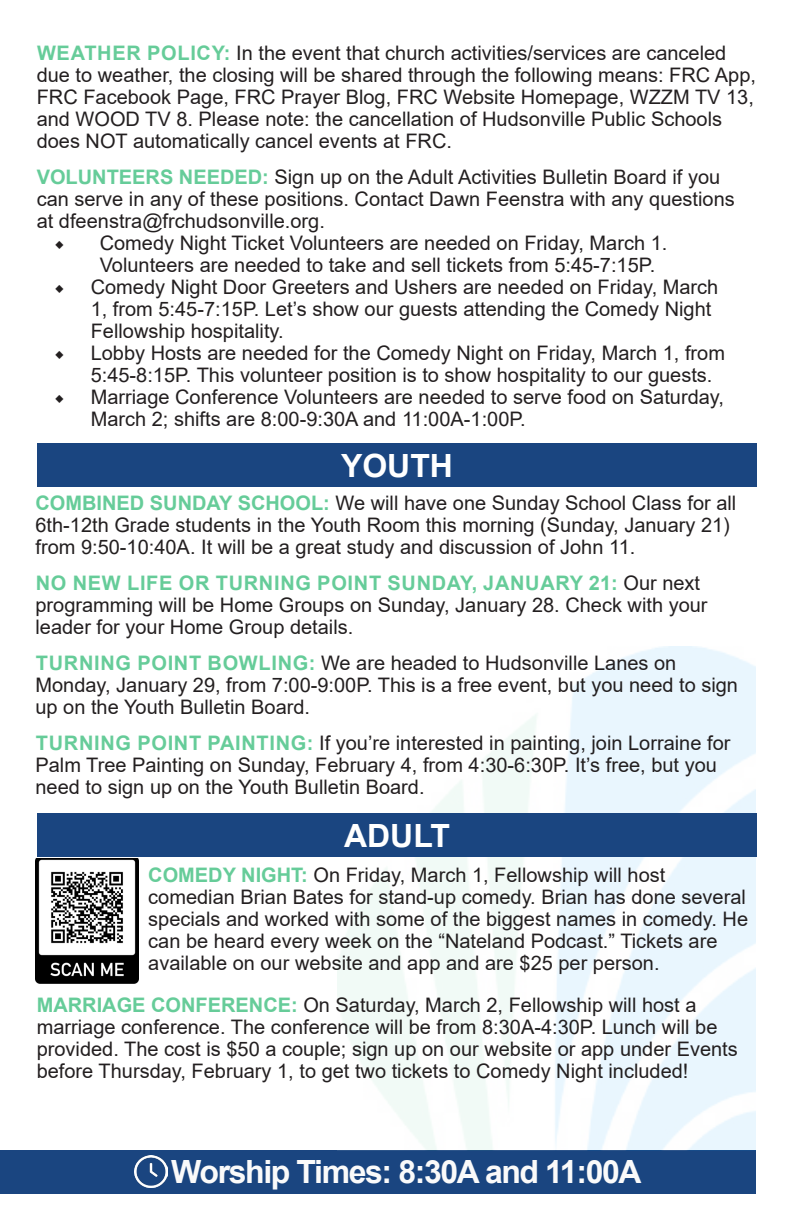
<style>
.page{position:relative;width:792px;height:1224px;background:#fff}
.page>*{position:absolute;margin:0;border:0;box-sizing:border-box;transform-origin:0 0}
.t1{font:700 32px "Arial";letter-spacing:-.045em;color:#fafafa}
.t2{font:700 32px "Arial";color:#fff}
.t3{font:20px/22px "Arial";color:#231f20}
.s1{font-weight:700;color:#6c9}
.s2{font-family:"Minion Pro"}
</style>
<div class="page">
<div style="left:0;top:1150px;width:756px;height:43px;background:#1a4580"></div>
<img style="left:337px;top:647px;width:418px;height:503px">
<img style="left:134px;top:1155px;width:33px;height:33px">
<img style="left:36px;top:859px;width:102px;height:125px">
<div style="left:37px;top:814px;width:720px;height:43px;background:#1a4580"></div>
<div style="left:37px;top:444px;width:720px;height:43px;background:#1a4580"></div>
<p class="t3" style="left:37px;top:41px;width:721px"><span class="s1">WEATHER POLICY:</span> In the event that church activities/services are canceled due to weather, the closing will be shared through the following means: FRC App, FRC Facebook Page, FRC Prayer Blog, FRC Website Homepage, WZZM TV 13, and WOOD TV 8. Please note: the cancellation of Hudsonville Public Schools does NOT automatically cancel events at FRC.</p>
<p class="t3" style="left:37px;top:165px;width:700px"><span class="s1">VOLUNTEERS NEEDED:</span> Sign up on the Adult Activities Bulletin Board if you can serve in any of these positions. Contact Dawn Feenstra with any questions at dfeenstra@frchudsonville.org.</p>
<p class="t3" style="left:100px;top:231px;width:569px;text-indent:-45px"><span class="s2">◆</span> Comedy Night Ticket Volunteers are needed on Friday, March 1.<br>Volunteers are needed to take and sell tickets from 5:45-7:15P.</p>
<p class="t3" style="left:91px;top:275px;width:629px;text-indent:-36px"><span class="s2">◆</span> Comedy Night Door Greeters and Ushers are needed on Friday, March<br>1, from 5:45-7:15P. Let’s show our guests attending the Comedy Night<br>Fellowship hospitality.</p>
<p class="t3" style="left:91px;top:341px;width:636px;text-indent:-36px"><span class="s2">◆</span> Lobby Hosts are needed for the Comedy Night on Friday, March 1, from<br>5:45-8:15P. This volunteer position is to show hospitality to our guests.</p>
<p class="t3" style="left:91px;top:385px;width:635px;text-indent:-36px"><span class="s2">◆</span> Marriage Conference Volunteers are needed to serve food on Saturday,<br>March 2; shifts are 8:00-9:30A and 11:00A-1:00P.</p>
<p class="t2" style="left:341px;top:443px;width:113px">YOUTH</p>
<p class="t3" style="left:35px;top:492px;width:702px"><span class="s1">COMBINED SUNDAY SCHOOL:</span> We will have one Sunday School Class for all<br>6th-12th Grade students in the Youth Room this morning (Sunday, January 21) from 9:50-10:40A. It will be a great study and discussion of John 11.</p>
<p class="t3" style="left:35px;top:572px;width:674px"><span class="s1">NO NEW LIFE OR TURNING POINT SUNDAY, JANUARY 21:</span> Our next programming will be Home Groups on Sunday, January 28. Check with your leader for your Home Group details.</p>
<p class="t3" style="left:35px;top:652px;width:704px"><span class="s1">TURNING POINT BOWLING:</span> We are headed to Hudsonville Lanes on<br>Monday, January 29, from 7:00-9:00P. This is a free event, but you need to sign up on the Youth Bulletin Board.</p>
<p class="t3" style="left:35px;top:732px;width:696px"><span class="s1">TURNING POINT PAINTING:</span> If you’re interested in painting, join Lorraine for<br>Palm Tree Painting on Sunday, February 4, from 4:30-6:30P. It’s free, but you need to sign up on the Youth Bulletin Board.</p>
<p class="t2" style="left:344px;top:813px;width:108px">ADULT</p>
<p class="t3" style="left:148px;top:864px;width:601px"><span class="s1">COMEDY NIGHT:</span> On Friday, March 1, Fellowship will host comedian Brian Bates for stand-up comedy. Brian has done several specials and worked with some of the biggest names in comedy. He can be heard every week on the “Nateland Podcast.” Tickets are available on our website and app and are $25 per person.</p>
<p class="t3" style="left:37px;top:994px;width:703px"><span class="s1">MARRIAGE CONFERENCE:</span> On Saturday, March 2, Fellowship will host a marriage conference. The conference will be from 8:30A-4:30P. Lunch will be provided. The cost is $50 a couple; sign up on our website or app under Events before Thursday, February 1, to get two tickets to Comedy Night included!</p>
<h1 class="t1" style="left:171px;top:1150px;width:472px">Worship Times: 8:30A and 11:00A</h1>
</div>
